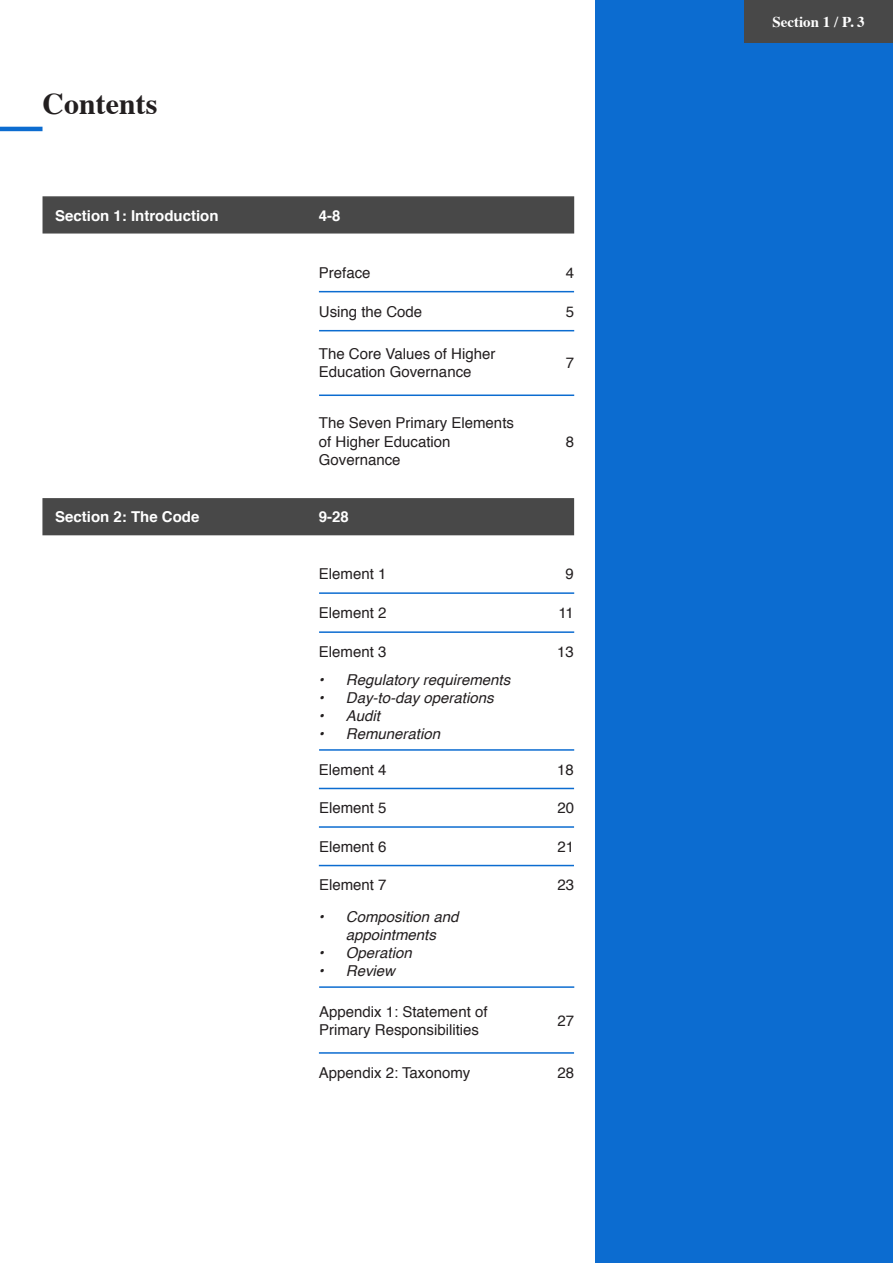
<style>
.page{position:relative;width:893px;height:1263px;background:#fff}
.page>*{position:absolute;margin:0;border:0;box-sizing:border-box;transform-origin:0 0}
.t1{font:700 30px "Times";color:#231f20}
.t2{font:15px/18px "Helvetica";color:#231f20}
.t3{font:italic 15px/18px "Helvetica";color:#231f20;text-align:center}
.t4{font:700 15px "Helvetica";color:#fff}
.t5{font:700 15px "Times";color:#fff}
</style>
<div class="page">
<div style="left:595px;top:0;width:298px;height:1263px;background:#0c6cd0"></div>
<div style="left:744px;top:0;width:149px;height:43px;background:#484848"></div>
<div style="left:43px;top:196px;width:531px;height:38px;background:#484848;border:2px solid #484848"></div>
<hr style="left:0;top:127px;width:43px;height:4px;background:#0c6cd0">
<div style="left:42px;top:498px;width:532px;height:37px;background:#484848;border:2px solid #484848"></div>
<hr style="left:319px;top:291px;width:255px;height:1px;background:#0c6cd0">
<hr style="left:319px;top:330px;width:255px;height:1px;background:#0c6cd0">
<hr style="left:319px;top:394px;width:255px;height:2px;background:#0c6cd0">
<hr style="left:319px;top:592px;width:255px;height:2px;background:#0c6cd0">
<hr style="left:319px;top:631px;width:255px;height:2px;background:#0c6cd0">
<hr style="left:319px;top:749px;width:255px;height:2px;background:#0c6cd0">
<hr style="left:319px;top:788px;width:255px;height:1px;background:#0c6cd0">
<hr style="left:319px;top:826px;width:255px;height:2px;background:#0c6cd0">
<hr style="left:319px;top:865px;width:255px;height:1px;background:#0c6cd0">
<hr style="left:319px;top:986px;width:255px;height:2px;background:#0c6cd0">
<hr style="left:319px;top:1052px;width:255px;height:2px;background:#0c6cd0">
<p class="t1" style="left:43px;top:75px;width:116px">Contents</p>
<p class="t4" style="left:55px;top:203px;width:165px">Section 1: Introduction</p>
<p class="t4" style="left:319px;top:203px;width:23px">4-8</p>
<p class="t2" style="left:319px;top:264px;width:53px">Preface</p>
<p class="t2" style="left:566px;top:264px;width:10px">4</p>
<p class="t2" style="left:319px;top:303px;width:105px">Using the Code</p>
<p class="t2" style="left:566px;top:303px;width:10px">5</p>
<p class="t2" style="left:566px;top:355px;width:10px">7</p>
<p class="t2" style="left:319px;top:346px;width:178px">The Core Values of Higher<br>Education Governance</p>
<p class="t2" style="left:319px;top:415px;width:197px">The Seven Primary Elements of Higher Education<br>Governance</p>
<p class="t4" style="left:55px;top:505px;width:146px">Section 2: The Code</p>
<p class="t4" style="left:319px;top:505px;width:32px">9-28</p>
<p class="t2" style="left:566px;top:433px;width:10px">8</p>
<p class="t2" style="left:319px;top:565px;width:69px">Element 1</p>
<p class="t2" style="left:566px;top:565px;width:10px">9</p>
<p class="t2" style="left:319px;top:604px;width:69px">Element 2</p>
<p class="t2" style="left:319px;top:643px;width:69px">Element 3</p>
<p class="t3" style="left:319px;top:671px;width:193px">• Regulatory requirements</p>
<p class="t3" style="left:319px;top:689px;width:176px">• Day-to-day operations</p>
<p class="t3" style="left:319px;top:707px;width:63px">• Audit</p>
<p class="t3" style="left:319px;top:725px;width:123px">• Remuneration</p>
<p class="t2" style="left:558px;top:604px;width:17px">11</p>
<p class="t2" style="left:557px;top:643px;width:18px">13</p>
<p class="t2" style="left:319px;top:761px;width:69px">Element 4</p>
<p class="t2" style="left:557px;top:761px;width:18px">18</p>
<p class="t2" style="left:319px;top:799px;width:69px">Element 5</p>
<p class="t2" style="left:319px;top:838px;width:69px">Element 6</p>
<p class="t2" style="left:557px;top:799px;width:18px">20</p>
<p class="t2" style="left:557px;top:838px;width:18px">21</p>
<p class="t2" style="left:319px;top:876px;width:69px">Element 7</p>
<p class="t2" style="left:557px;top:876px;width:18px">23</p>
<p class="t3" style="left:319px;top:908px;width:141px">• Composition and appointments</p>
<p class="t3" style="left:319px;top:944px;width:94px">• Operation</p>
<p class="t3" style="left:319px;top:962px;width:78px">• Review</p>
<p class="t2" style="left:319px;top:1003px;width:170px">Appendix 1: Statement of<br>Primary Responsibilities</p>
<p class="t2" style="left:557px;top:1012px;width:18px">27</p>
<p class="t2" style="left:319px;top:1064px;width:153px">Appendix 2: Taxonomy</p>
<p class="t2" style="left:557px;top:1064px;width:18px">28</p>
<p class="t5" style="left:773px;top:7px;width:94px">Section 1 / P. 3</p>
</div>
